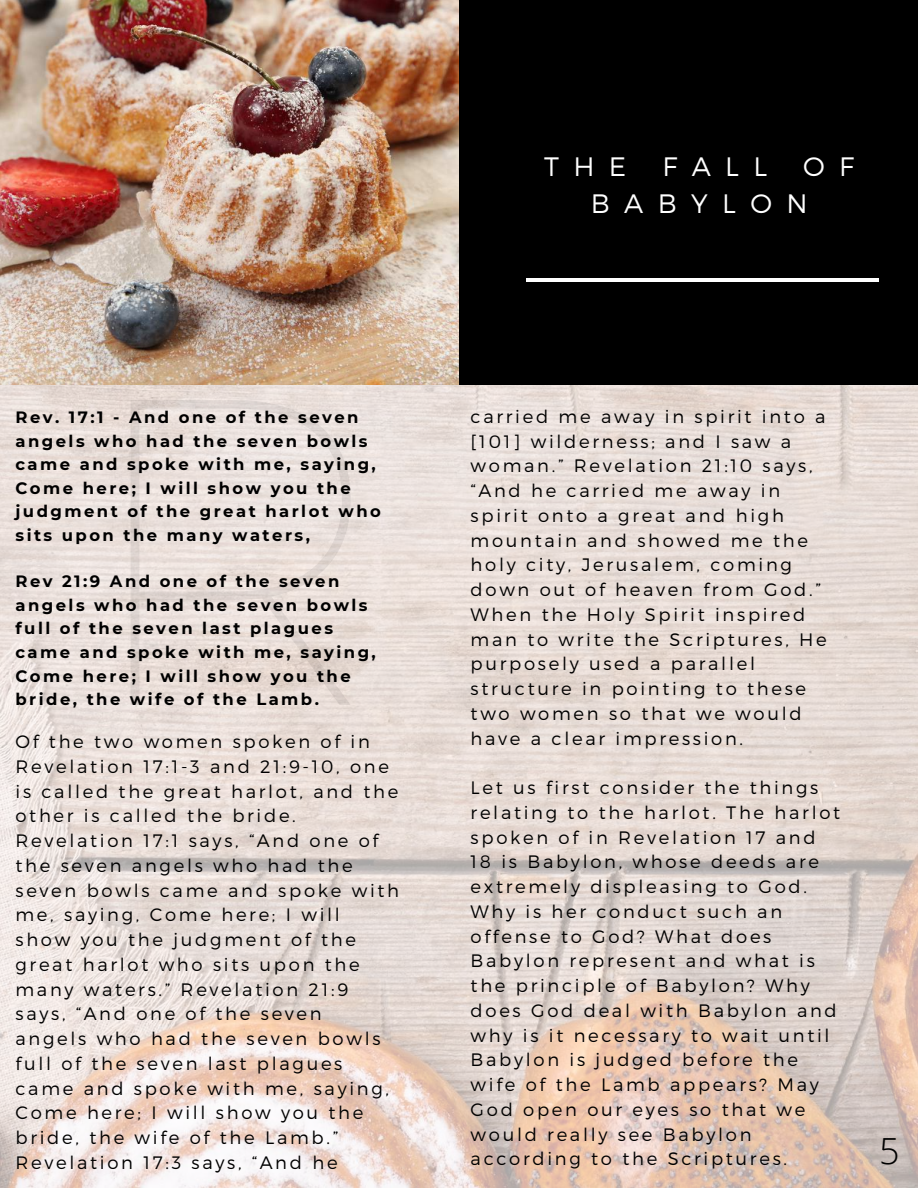
<style>
.page{position:relative;width:918px;height:1188px;background:#fff}
.page>*{position:absolute;margin:0;border:0;box-sizing:border-box;transform-origin:0 0}
.t1{font:100 436.35px "Montserrat";color:#000}
.t2{font:300 36px "Open Sans";color:#000}
.t3{font:300 26.7px/37.2px "Montserrat";letter-spacing:.54em;color:#fff}
.t4{font:300 18px/24.8px "Montserrat";letter-spacing:.15em;color:#000}
.t5{font:700 16.35px/23.7px "Montserrat";letter-spacing:.15em;color:#000}
</style>
<div class="page">
<img style="left:0;top:384px;width:918px;height:804px">
<div style="left:459px;top:0;width:459px;height:384px;background:#000"></div>
<img style="left:0;top:0;width:459px;height:384px">
<hr style="left:527px;top:278px;width:352px;height:4px;background:#fff">
<h3 class="t3" style="left:591px;top:146px;width:265px;text-indent:212px">O F<br>BABYLON</h3>
<h3 class="t3" style="left:544px;top:146px;width:84px">THE</h3>
<h3 class="t3" style="left:662px;top:146px;width:106px">FALL</h3>
<h1 class="t1" style="left:75px;top:266px;width:317px">R</h1>
<p class="t5" style="left:15px;top:405px;width:367px">Rev. 17:1 - And one of the seven angels who had the seven bowls came and spoke with me, saying,<br>Come here; I will show you the judgment of the great harlot who sits upon the many waters,</p>
<p class="t5" style="left:15px;top:569px;width:362px">Rev 21:9 And one of the seven angels who had the seven bowls full of the seven last plagues came and spoke with me, saying,<br>Come here; I will show you the bride, the wife of the Lamb.</p>
<p class="t4" style="left:15px;top:728px;width:385px">Of the two women spoken of in<br>Revelation 17:1-3 and 21:9-10, one is called the great harlot, and the other is called the bride.<br>Revelation 17:1 says, “And one of the seven angels who had the seven bowls came and spoke with me, saying, Come here; I will show you the judgment of the great harlot who sits upon the many waters.” Revelation 21:9 says, “And one of the seven<br>angels who had the seven bowls full of the seven last plagues came and spoke with me, saying,<br>Come here; I will show you the bride, the wife of the Lamb.”<br>Revelation 17:3 says, “And he</p>
<p class="t4" style="left:471px;top:403px;width:358px">carried me away in spirit into a [101] wilderness; and I saw a woman.” Revelation 21:10 says, “And he carried me away in spirit onto a great and high mountain and showed me the holy city, Jerusalem, coming down out of heaven from God.”<br>When the Holy Spirit inspired man to write the Scriptures, He purposely used a parallel structure in pointing to these two women so that we would have a clear impression.</p>
<p class="t4" style="left:471px;top:774px;width:371px">Let us first consider the things relating to the harlot. The harlot spoken of in Revelation 17 and<br>18 is Babylon, whose deeds are extremely displeasing to God.<br>Why is her conduct such an offense to God? What does<br>Babylon represent and what is the principle of Babylon? Why does God deal with Babylon and why is it necessary to wait until<br>Babylon is judged before the wife of the Lamb appears? May<br>God open our eyes so that we would really see Babylon according to the Scriptures.</p>
<h2 class="t2" style="left:879px;top:1126px;width:22px">5</h2>
</div>
